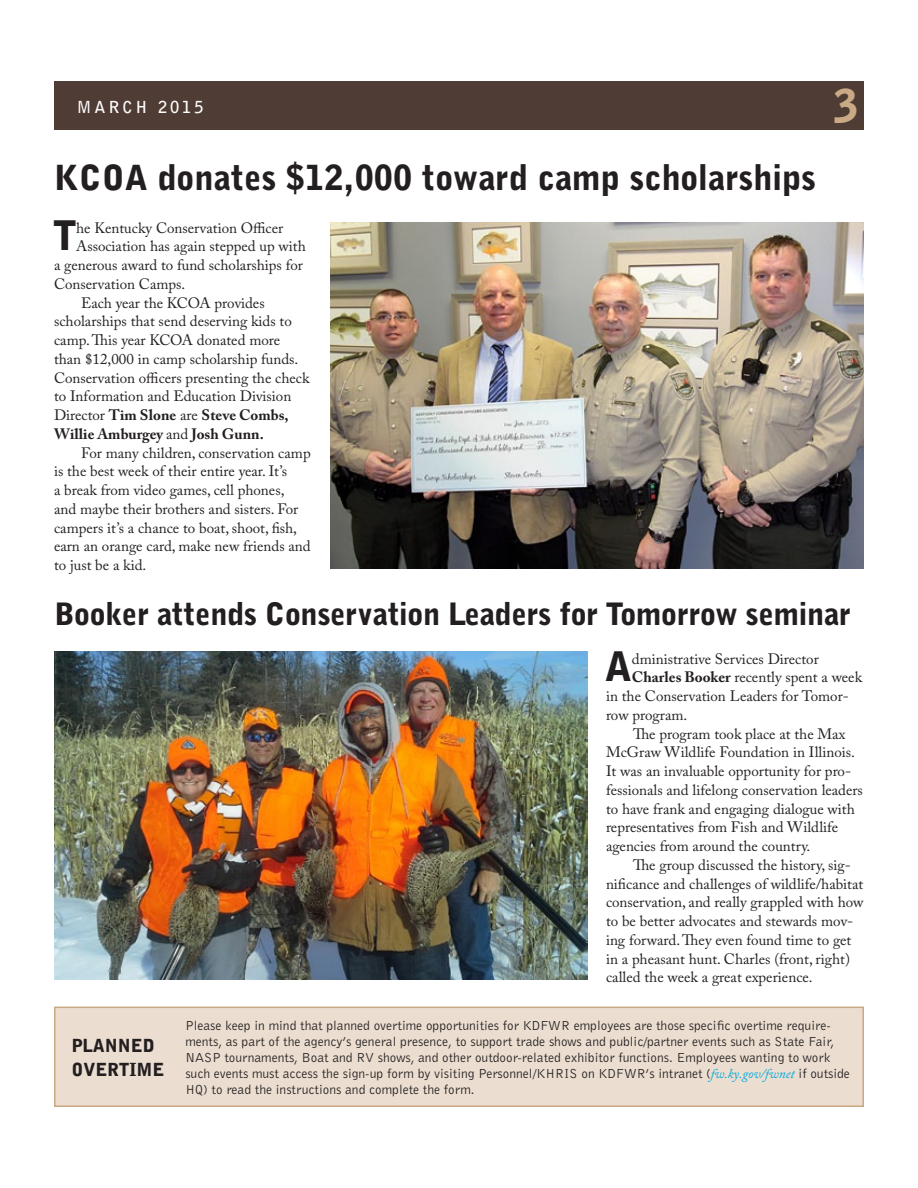
<style>
.page{position:relative;width:918px;height:1188px;background:#fff}
.page>*{position:absolute;margin:0;border:0;box-sizing:border-box;transform-origin:0 0}
.t1{font:900 45px "Bell Gothic Std";color:#caaa85}
.t2{font:900 40.65px "Bell Gothic BT";color:#231f20}
.t3{font:900 34.5px "Bell Gothic BT";color:#231f20}
.t4{font:900 30.75px "Bell Gothic BT";letter-spacing:-.01em;color:#231f20}
.t5{font:900 18px/24px "Bell Gothic BT";color:#231f20}
.t6{font:700 16.5px "Bell Gothic Std";letter-spacing:.18em;color:#fff}
.t7{font:15px "Adobe Caslon Pro";color:#231f20}
.t8{font:700 15px "Adobe Caslon Pro";color:#231f20}
.t9{font:13.5px/16.2px "Bell Gothic BT";color:#231f20}
.s1{font-weight:400}
.s2{font-weight:700}
.s3{font-family:"Adobe Caslon Pro";font-style:italic;color:#00a7d9}
</style>
<div class="page">
<div style="left:54px;top:81px;width:810px;height:48px;background:#4f3c35"></div>
<img style="left:54px;top:651px;width:534px;height:328px">
<img style="left:330px;top:222px;width:534px;height:347px">
<div style="left:54px;top:1007px;width:810px;height:100px;background:#ebded0;border:2px solid #caaa85"></div>
<p class="t6" style="left:77px;top:97px;width:128px">MARCH 2015</p>
<h1 class="t1" style="left:834px;top:80px;width:27px">3</h1>
<h3 class="t3" style="left:54px;top:156px;width:763px">KCOA donates $12,000 toward camp scholarships</h3>
<h2 class="t2" style="left:53px;top:210px;width:24px">T</h2>
<p class="t7" style="left:76px;top:219px;width:209px">he Kentucky Conservation Officer</p>
<p class="t7" style="left:76px;top:237px;width:231px">Association has again stepped up with</p>
<p class="t7" style="left:54px;top:256px;width:251px">a generous award to fund scholarships for</p>
<p class="t7" style="left:54px;top:275px;width:133px">Conservation Camps.</p>
<p class="t7" style="left:81px;top:294px;width:185px">Each year the KCOA provides</p>
<p class="t7" style="left:54px;top:312px;width:239px">scholarships that send deserving kids to</p>
<p class="t7" style="left:54px;top:331px;width:228px">camp. This year KCOA donated more</p>
<p class="t7" style="left:54px;top:350px;width:246px">than $12,000 in camp scholarship funds.</p>
<p class="t7" style="left:54px;top:369px;width:257px">Conservation officers presenting the check</p>
<p class="t7" style="left:54px;top:387px;width:239px">to Information and Education Division</p>
<p class="t8" style="left:54px;top:406px;width:236px"><span class="s1">Director</span> Tim Slone <span class="s1">are</span> Steve Combs,</p>
<p class="t8" style="left:54px;top:425px;width:211px">Willie Amburgey <span class="s1">and</span> Josh Gunn.</p>
<p class="t7" style="left:81px;top:444px;width:231px">For many children, conservation camp</p>
<p class="t7" style="left:54px;top:462px;width:235px">is the best week of their entire year. It’s</p>
<p class="t7" style="left:54px;top:481px;width:232px">a break from video games, cell phones,</p>
<p class="t7" style="left:54px;top:500px;width:246px">and maybe their brothers and sisters. For</p>
<p class="t7" style="left:54px;top:519px;width:245px">campers it’s a chance to boat, shoot, fish,</p>
<p class="t7" style="left:54px;top:537px;width:258px">earn an orange card, make new friends and</p>
<p class="t7" style="left:54px;top:556px;width:94px">to just be a kid.</p>
<h3 class="t4" style="left:54px;top:595px;width:798px">Booker attends Conservation Leaders for Tomorrow seminar</h3>
<h2 class="t2" style="left:605px;top:641px;width:29px">A</h2>
<p class="t7" style="left:632px;top:650px;width:188px">dministrative Services Director</p>
<p class="t7" style="left:632px;top:668px;width:232px"><span class="s2">Charles Booker</span> recently spent a week</p>
<p class="t7" style="left:606px;top:687px;width:244px">in the Conservation Leaders for Tomor-</p>
<p class="t7" style="left:606px;top:706px;width:83px">row program.</p>
<p class="t7" style="left:633px;top:725px;width:214px">The program took place at the Max</p>
<p class="t7" style="left:606px;top:743px;width:251px">McGraw Wildlife Foundation in Illinois.</p>
<p class="t7" style="left:606px;top:762px;width:247px">It was an invaluable opportunity for pro-</p>
<p class="t7" style="left:606px;top:781px;width:258px">fessionals and lifelong conservation leaders</p>
<p class="t7" style="left:606px;top:800px;width:250px">to have frank and engaging dialogue with</p>
<p class="t7" style="left:606px;top:818px;width:234px">representatives from Fish and Wildlife</p>
<p class="t7" style="left:606px;top:837px;width:206px">agencies from around the country.</p>
<p class="t7" style="left:633px;top:856px;width:219px">The group discussed the history, sig-</p>
<p class="t7" style="left:606px;top:875px;width:259px">nificance and challenges of wildlife/habitat</p>
<p class="t7" style="left:606px;top:893px;width:259px">conservation, and really grappled with how</p>
<p class="t7" style="left:606px;top:912px;width:249px">to be better advocates and stewards mov-</p>
<p class="t7" style="left:606px;top:931px;width:247px">ing forward. They even found time to get</p>
<p class="t7" style="left:606px;top:950px;width:245px">in a pheasant hunt. Charles (front, right)</p>
<p class="t7" style="left:606px;top:968px;width:208px">called the week a great experience.</p>
<p class="t5" style="left:71px;top:1033px;width:95px">PLANNED<br>OVERTIME</p>
<p class="t9" style="left:185px;top:1017px;width:666px">Please keep in mind that planned overtime opportunities for KDFWR employees are those specific overtime require&shy;ments, as part of the agency’s general presence, to support trade shows and public/partner events such as State Fair, NASP tournaments, Boat and RV shows, and other outdoor-related exhibitor functions. Employees wanting to work such events must access the sign-up form by visiting Personnel/KHRIS on KDFWR’s intranet (<span class="s3">fw.ky.gov/fwnet</span> if outside HQ) to read the instructions and complete the form.</p>
</div>
